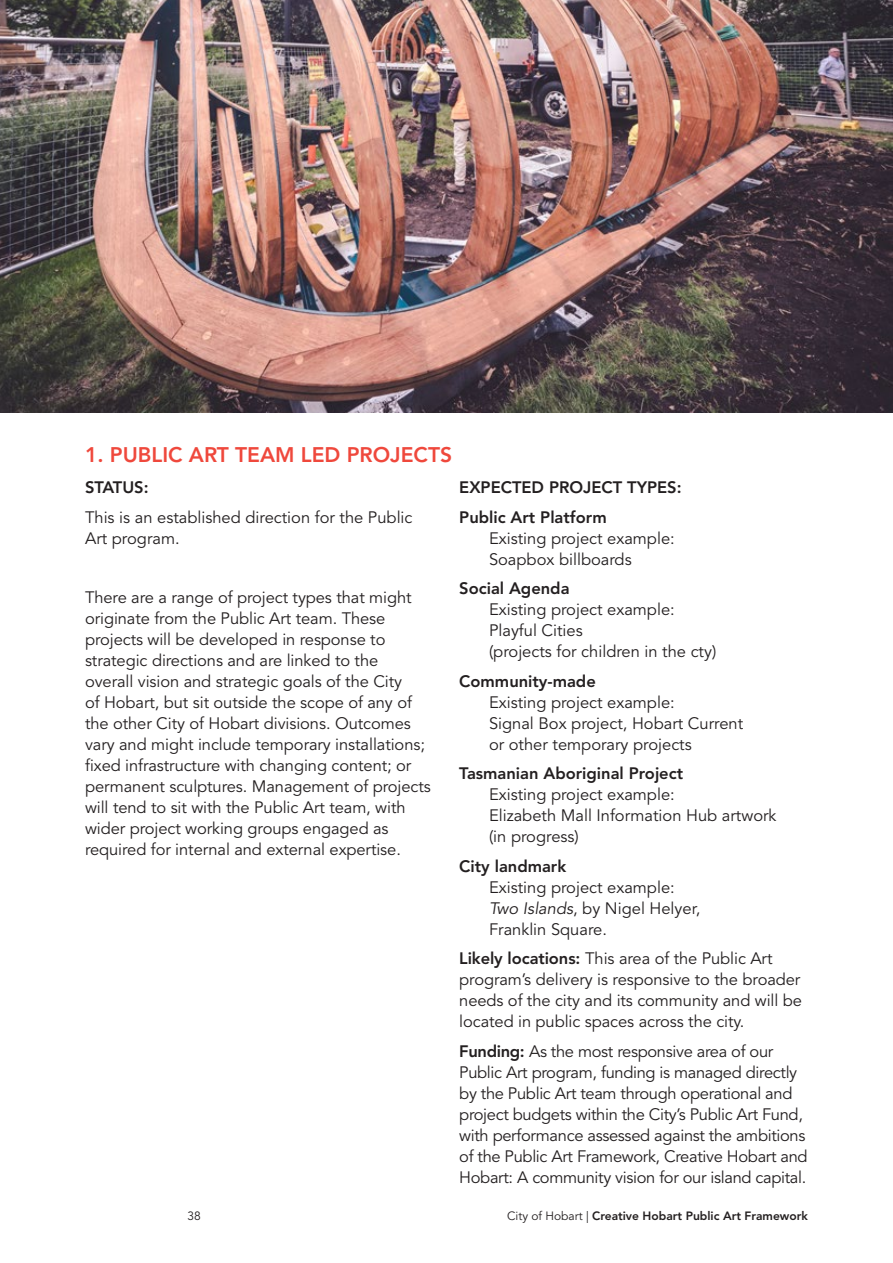
<style>
.page{position:relative;width:893px;height:1263px;background:#fff}
.page>*{position:absolute;margin:0;border:0;box-sizing:border-box;transform-origin:0 0}
.Text_Heading{font:800 21px "Avenir LT Std";color:#ef483c}
.Copy{font:16.5px/21px "Avenir LT Std";letter-spacing:-.005em;color:#231f20}
.Text_Sub_Heading{font:16.5px/21px "Avenir LT Std";letter-spacing:-.005em;color:#231f20}
.Copy-2{font:800 16.5px "Avenir LT Std";color:#231f20}
.Text_Sub_Heading-2{font:800 16.5px "Avenir LT Std";color:#231f20}
.t1{font:800 12px "Avenir LT Std";color:#231f20}
.t2{font:12px "Avenir LT Std";color:#231f20}
.s1{font-style:italic}
.s2{font-weight:800}
.s3{font-weight:400}
</style>
<div class="page">
<img style="left:0;top:0;width:893px;height:412px">
<p class="Text_Heading" style="left:85px;top:443px;width:369px">1. PUBLIC ART TEAM LED PROJECTS</p>
<p class="Text_Sub_Heading-2" style="left:85px;top:477px;width:65px">STATUS:</p>
<p class="Text_Sub_Heading" style="left:85px;top:507px;width:329px">This is an established direction for the Public<br>Art program.</p>
<p class="Text_Sub_Heading" style="left:85px;top:587px;width:347px">There are a range of project types that might originate from the Public Art team. These projects will be developed in response to strategic directions and are linked to the overall vision and strategic goals of the City<br>of Hobart, but sit outside the scope of any of the other City of Hobart divisions. Outcomes vary and might include temporary installations; fixed infrastructure with changing content; or permanent sculptures. Management of projects will tend to sit with the Public Art team, with wider project working groups engaged as required for internal and external expertise.</p>
<p class="Text_Sub_Heading-2" style="left:459px;top:477px;width:224px">EXPECTED PROJECT TYPES:</p>
<p class="Copy-2" style="left:459px;top:507px;width:149px">Public Art Platform</p>
<p class="Copy" style="left:489px;top:528px;width:187px">Existing project example:<br>Soapbox billboards</p>
<p class="Copy-2" style="left:459px;top:578px;width:112px">Social Agenda</p>
<p class="Copy" style="left:489px;top:599px;width:229px">Existing project example:<br>Playful Cities<br>(projects for children in the cty)</p>
<p class="Copy-2" style="left:459px;top:671px;width:138px">Community-made</p>
<p class="Copy" style="left:489px;top:692px;width:256px">Existing project example:<br>Signal Box project, Hobart Current or other temporary projects</p>
<p class="Copy-2" style="left:459px;top:763px;width:225px">Tasmanian Aboriginal Project</p>
<p class="Copy" style="left:489px;top:784px;width:289px">Existing project example:<br>Elizabeth Mall Information Hub artwork (in progress)</p>
<p class="Copy-2" style="left:459px;top:856px;width:108px">City landmark</p>
<p class="Copy" style="left:489px;top:877px;width:213px">Existing project example:<br><span class="s1">Two Islands</span>, by Nigel Helyer,<br>Franklin Square.</p>
<p class="Copy" style="left:459px;top:948px;width:344px"><span class="s2">Likely locations:</span> This area of the Public Art program’s delivery is responsive to the broader needs of the city and its community and will be located in public spaces across the city.</p>
<p class="Copy" style="left:459px;top:1041px;width:350px"><span class="s2">Funding:</span> As the most responsive area of our Public Art program, funding is managed directly by the Public Art team through operational and project budgets within the City’s Public Art Fund, with performance assessed against the ambitions of the Public Art Framework, Creative Hobart and Hobart: A community vision for our island capital.</p>
<p class="t2" style="left:188px;top:1209px;width:15px">38</p>
<p class="t1" style="left:507px;top:1209px;width:302px"><span class="s3">City of Hobart |</span> Creative Hobart Public Art Framework</p>
</div>
